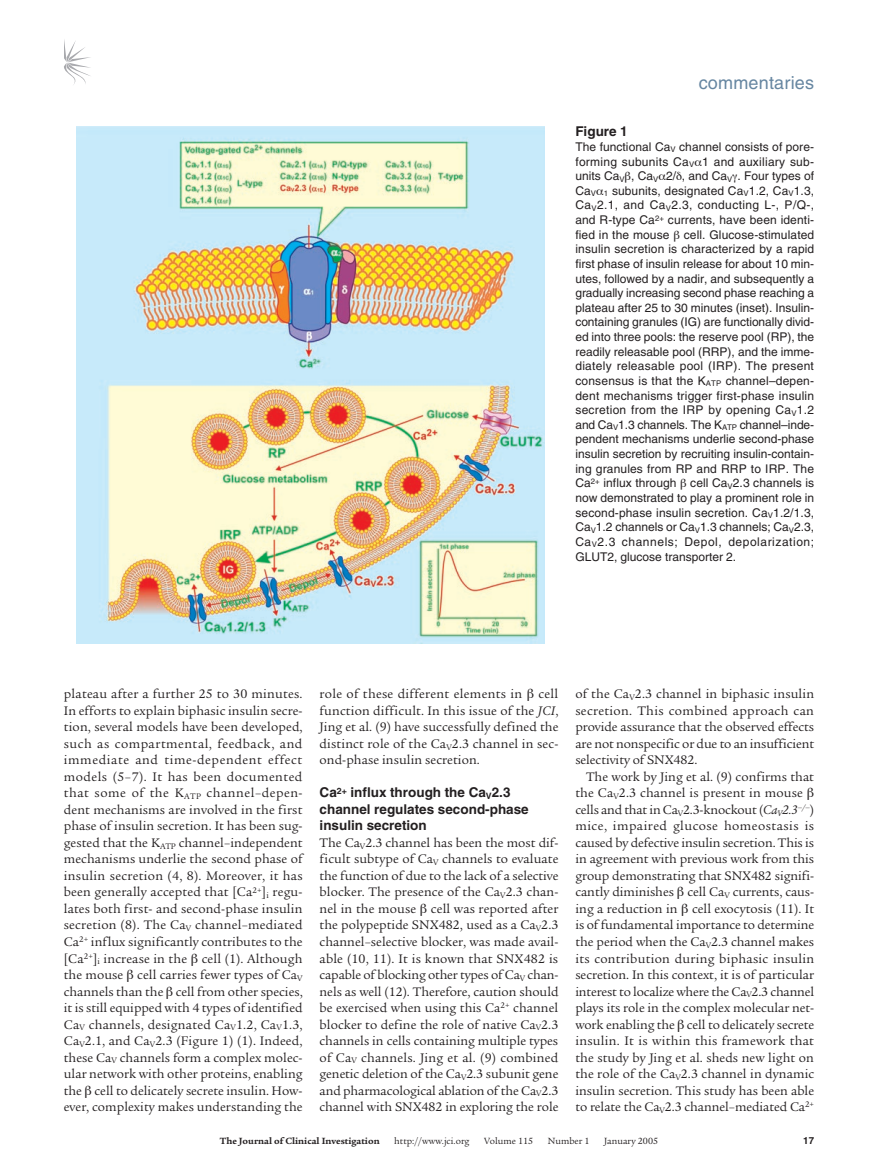
<style>
.page{position:relative;width:878px;height:1174px;background:#fff}
.page>*{position:absolute;margin:0;border:0;box-sizing:border-box;transform-origin:0 0}
.t1{font:18px "Helvetica LT Std";letter-spacing:.01em;color:#6686a1}
.t2{font:13.5px/16.5px "Legacy Serif Std";letter-spacing:-.005em;color:#231f20;text-align:justify}
.t3{font:700 13.5px/16.5px "Helvetica LT Std";color:#231f20}
.t4{font:12px/14.5px "Helvetica LT Std";letter-spacing:.025em;color:#231f20;text-align:justify}
.t5{font:9.75px "Legacy Serif Std";color:#231f20}
.t6{font:700 9.75px "Legacy Serif Std";color:#231f20}
.t7{font:700 9.75px "Helvetica LT Std";color:#231f20}
.s1{font-style:italic}
</style>
<div class="page">
<svg style="left:64px;top:39px;width:27px;height:46px"></svg>
<img style="left:77px;top:126px;width:467px;height:517px">
<h1 class="t1" style="left:698px;top:72px;width:117px">commentaries</h1>
<p class="t3" style="left:575px;top:123px;width:54px">Figure 1</p>
<p class="t4" style="left:575px;top:139px;width:240px">The functional Ca<sub>V</sub> channel consists of pore&shy;forming subunits Ca<sub>V</sub> 1 and auxiliary sub&shy;units Ca<sub>V</sub> , Ca<sub>V</sub> 2/ , and Ca<sub>V</sub> . Four types of Ca<sub>V</sub> <sub>1</sub> subunits, designated Ca<sub>V</sub>1.2, Ca<sub>V</sub>1.3, Ca<sub>V</sub>2.1, and Ca<sub>V</sub>2.3, conducting L-, P/Q-, and R-type Ca<sup>2+</sup> currents, have been identi&shy;fied in the mouse cell. Glucose-stimulated insulin secretion is characterized by a rapid first phase of insulin release for about 10 min&shy;utes, followed by a nadir, and subsequently a gradually increasing second phase reaching a plateau after 25 to 30 minutes (inset). Insulin&shy;containing granules (IG) are functionally divid&shy;ed into three pools: the reserve pool (RP), the readily releasable pool (RRP), and the imme&shy;diately releasable pool (IRP). The present consensus is that the K<sub>ATP</sub> channel–depen&shy;dent mechanisms trigger first-phase insulin secretion from the IRP by opening Ca<sub>V</sub>1.2 and Ca<sub>V</sub>1.3 channels. The K<sub>ATP</sub> channel–inde&shy;pendent mechanisms underlie second-phase insulin secretion by recruiting insulin-contain&shy;ing granules from RP and RRP to IRP. The Ca<sup>2+</sup> influx through cell Ca<sub>V</sub>2.3 channels is now demonstrated to play a prominent role in second-phase insulin secretion. Ca<sub>V</sub>1.2/1.3, Ca<sub>V</sub>1.2 channels or Ca<sub>V</sub>1.3 channels; Ca<sub>V</sub>2.3, Ca<sub>V</sub>2.3 channels; Depol, depolarization; GLUT2, glucose transporter 2.</p>
<p class="t2" style="left:64px;top:686px;width:240px">plateau after a further 25 to 30 minutes.<br>In efforts to explain biphasic insulin secre&shy;tion, several models have been developed, such as compartmental, feedback, and immediate and time-dependent effect models (5–7). It has been documented that some of the K<sub>ATP</sub> channel–depen&shy;dent mechanisms are involved in the first phase of insulin secretion. It has been sug&shy;gested that the K<sub>ATP</sub> channel–independent mechanisms underlie the second phase of insulin secretion (4, 8). Moreover, it has been generally accepted that [Ca<sup>2+</sup>]<sub>i</sub> regu&shy;lates both first- and second-phase insulin secretion (8). The Ca<sub>V</sub> channel–mediated Ca<sup>2+</sup> influx significantly contributes to the [Ca<sup>2+</sup>]<sub>i</sub> increase in the cell (1). Although the mouse cell carries fewer types of Ca<sub>V </sub>channels than the cell from other species, it is still equipped with 4 types of identified Ca<sub>V</sub> channels, designated Ca<sub>V</sub>1.2, Ca<sub>V</sub>1.3, Ca<sub>V</sub>2.1, and Ca<sub>V</sub>2.3 (Figure 1) (1). Indeed, these Ca<sub>V</sub> channels form a complex molec&shy;ular network with other proteins, enabling the cell to delicately secrete insulin. How&shy;ever, complexity makes understanding the</p>
<p class="t2" style="left:319px;top:686px;width:240px">role of these different elements in cell function difficult. In this issue of the <span class="s1">JCI</span>, Jing et al. (9) have successfully defined the distinct role of the Ca<sub>V</sub>2.3 channel in sec&shy;ond-phase insulin secretion.</p>
<p class="t3" style="left:319px;top:784px;width:211px">Ca<sup>2+</sup> influx through the Ca<sub>V</sub>2.3 channel regulates second-phase insulin secretion</p>
<p class="t2" style="left:319px;top:834px;width:240px">The Ca<sub>V</sub>2.3 channel has been the most dif&shy;ficult subtype of Ca<sub>V</sub> channels to evaluate the function of due to the lack of a selective blocker. The presence of the Ca<sub>V</sub>2.3 chan&shy;nel in the mouse cell was reported after the polypeptide SNX482, used as a Ca<sub>V</sub>2.3 channel–selective blocker, was made avail&shy;able (10, 11). It is known that SNX482 is capable of blocking other types of Ca<sub>V</sub> chan&shy;nels as well (12). Therefore, caution should be exercised when using this Ca<sup>2+</sup> channel blocker to define the role of native Ca<sub>V</sub>2.3 channels in cells containing multiple types of Ca<sub>V</sub> channels. Jing et al. (9) combined genetic deletion of the Ca<sub>V</sub>2.3 subunit gene and pharmacological ablation of the Ca<sub>V</sub>2.3 channel with SNX482 in exploring the role</p>
<p class="t2" style="left:575px;top:686px;width:240px">of the Ca<sub>V</sub>2.3 channel in biphasic insulin secretion. This combined approach can provide assurance that the observed effects are not nonspecific or due to an insufficient selectivity of SNX482.</p>
<p class="t2" style="left:575px;top:768px;width:240px;text-align:left;text-indent:11px">The work by Jing et al. (9) confirms that the Ca<sub>V</sub>2.3 channel is present in mouse cells and that in Ca<sub>V</sub>2.3-knockout (<span class="s1">Ca</span><sub>V</sub><span class="s1">2.3</span><sup>–/–</sup>) mice, impaired glucose homeostasis is caused by defective insulin secretion. This is in agreement with previous work from this group demonstrating that SNX482 signifi&shy;cantly diminishes cell Ca<sub>V</sub> currents, caus&shy;ing a reduction in cell exocytosis (11). It is of fundamental importance to determine the period when the Ca<sub>V</sub>2.3 channel makes its contribution during biphasic insulin secretion. In this context, it is of particular interest to localize where the Ca<sub>V</sub>2.3 channel plays its role in the complex molecular net&shy;work enabling the cell to delicately secrete insulin. It is within this framework that the study by Jing et al. sheds new light on the role of the Ca<sub>V</sub>2.3 channel in dynamic insulin secretion. This study has been able to relate the Ca<sub>V</sub>2.3 channel–mediated Ca<sup>2+</sup></p>
<p class="t6" style="left:220px;top:1135px;width:161px">The Journal of Clinical Investigation</p>
<p class="t5" style="left:394px;top:1135px;width:77px">http://www.jci.org</p>
<p class="t5" style="left:484px;top:1135px;width:50px">Volume 115</p>
<p class="t5" style="left:548px;top:1135px;width:43px">Number 1</p>
<p class="t5" style="left:604px;top:1135px;width:55px">January 2005</p>
<p class="t7" style="left:803px;top:1134px;width:12px">17</p>
</div>
